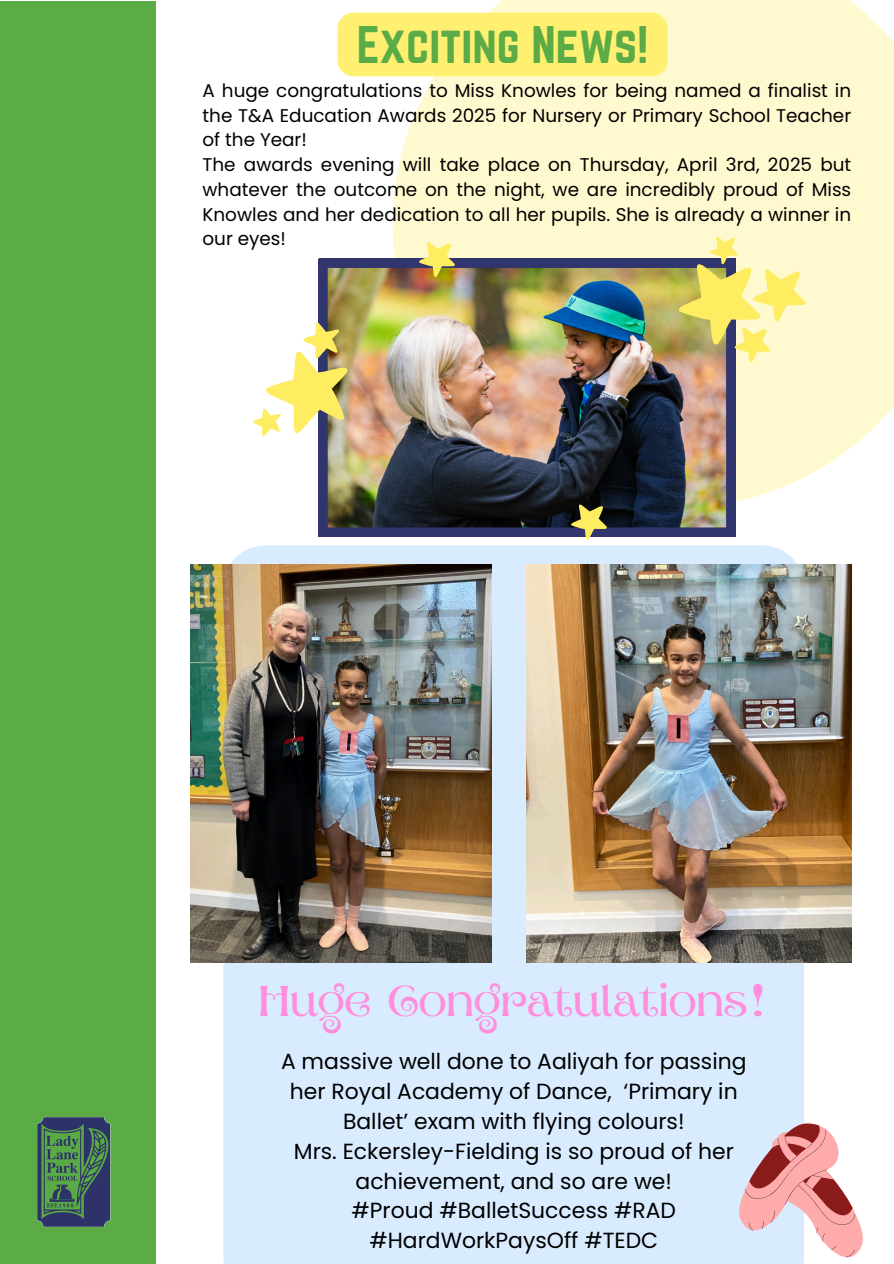
<style>
.page{position:relative;width:894px;height:1264px;background:#fff}
.page>*{position:absolute;margin:0;border:0;box-sizing:border-box;transform-origin:0 0}
.t1{font:46.2px "Norwester";color:#5bab46}
.t2{font:43.05px "Aprila";color:#ff8fdd}
.t3{font:21.9px/29.8px "Poppins";color:#000;text-align:center}
.t4{font:18.45px/24.8px "Poppins";color:#000;text-align:justify}
</style>
<div class="page">
<div style="left:0;top:1px;width:155px;height:1262px;background:#5bab46"></div>
<div style="left:223px;top:545px;width:581px;height:718px;background:#d9ecff"></div>
<img style="left:190px;top:564px;width:301px;height:398px">
<img style="left:526px;top:564px;width:324px;height:398px">
<svg style="left:392px;top:0;width:501px;height:508px;background:#fef8d2"></svg>
<img style="left:318px;top:259px;width:416px;height:277px">
<svg style="left:253px;top:317px;width:108px;height:122px"></svg>
<svg style="left:567px;top:497px;width:47px;height:43px;background:#656246"></svg>
<svg style="left:415px;top:235px;width:47px;height:47px;background:#d6c37d"></svg>
<svg style="left:671px;top:231px;width:144px;height:137px;background:#e3d996"></svg>
<svg style="left:735px;top:1123px;width:128px;height:140px"></svg>
<div style="left:337px;top:13px;width:330px;height:63px;background:#fff072"></div>
<img style="left:38px;top:1117px;width:73px;height:109px">
<p class="t1" style="left:356px;top:17px;width:293px">Exciting News!</p>
<p class="t4" style="left:202px;top:78px;width:650px">A huge congratulations to Miss Knowles for being named a finalist in the T&amp;A Education Awards 2025 for Nursery or Primary School Teacher of the Year!</p>
<p class="t4" style="left:202px;top:152px;width:650px">The awards evening will take place on Thursday, April 3rd, 2025 but whatever the outcome on the night, we are incredibly proud of Miss Knowles and her dedication to all her pupils. She is already a winner in our eyes!</p>
<p class="t2" style="left:259px;top:983px;width:511px">Huge Congratulations!</p>
<p class="t3" style="left:281px;top:1046px;width:467px">A massive well done to Aaliyah for passing her Royal Academy of Dance, ‘Primary in Ballet’ exam with flying colours!<br>Mrs. Eckersley-Fielding is so proud of her achievement, and so are we!<br>#Proud #BalletSuccess #RAD #HardWorkPaysOff #TEDC</p>
</div>
